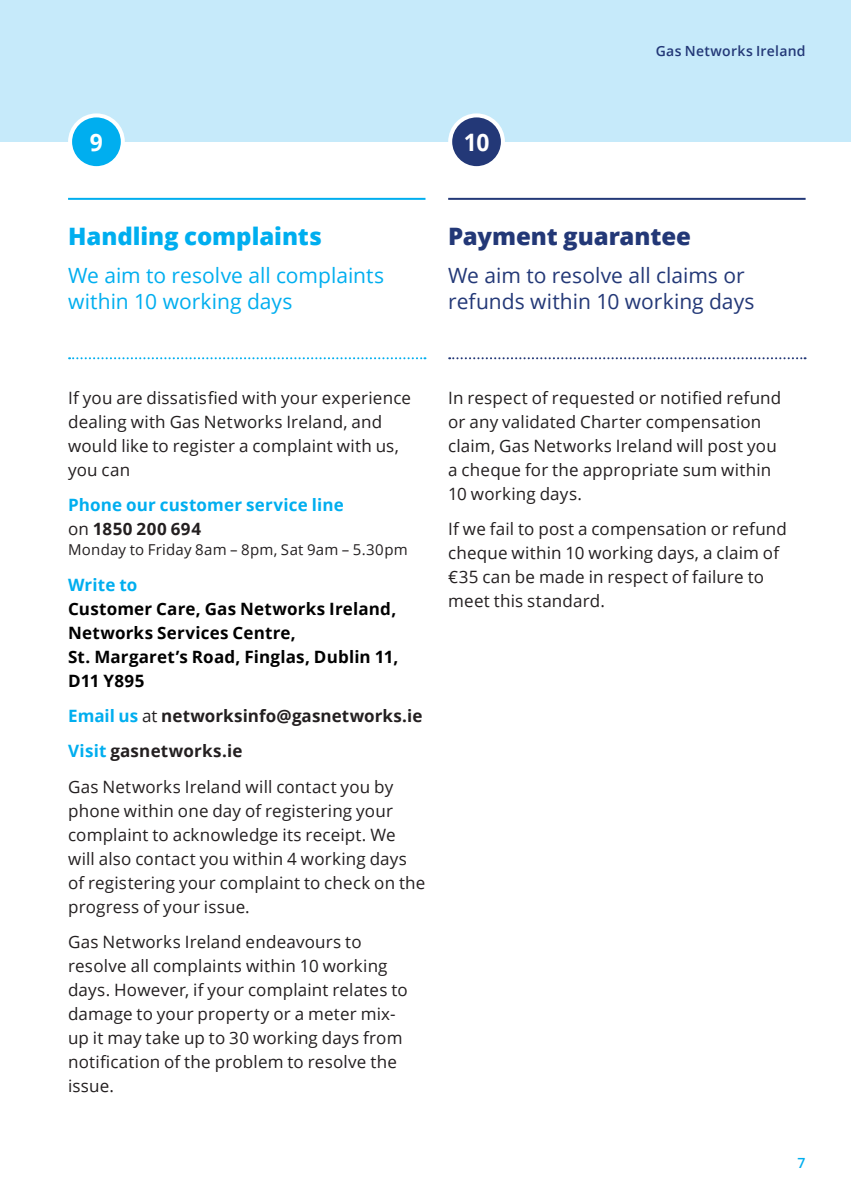
<style>
.page{position:relative;width:851px;height:1191px;background:#fff}
.page>*{position:absolute;margin:0;border:0;box-sizing:border-box;transform-origin:0 0}
.t1{font:800 24px "Open Sans";color:#00aeef}
.t2{font:800 24px "Open Sans";letter-spacing:-.005em;color:#233877}
.t3{font:700 24px "Open Sans";color:#fff;scale:.95 1}
.t4{font:21px/26px "Open Sans";color:#233877}
.t5{font:21px/26px "Open Sans";color:#00aeef}
.t6{font:17px/24px "Open Sans";letter-spacing:.01em;color:#231f20}
.t7{font:700 17px/24px "Open Sans";letter-spacing:.01em;color:#000}
.t8{font:700 17px/35.4px "Open Sans";letter-spacing:.005em;color:#231f20}
.t9{font:700 17px/24px "Open Sans";letter-spacing:.01em;color:#00aeef}
.t10{font:15px "Open Sans";letter-spacing:.015em;color:#231f20}
.t11{font:600 14px "Open Sans";letter-spacing:.02em;color:#233877}
.t12{font:600 14px "Open Sans";color:#00aeef}
.s1{font-weight:400;color:#231f20}
.s2{color:#231f20}
.s3{color:#00aeef}
.s4{font-weight:400}
</style>
<div class="page">
<hr style="left:68px;top:198px;width:357px;height:2px;background:#00aeef">
<svg style="left:69px;top:357px;width:356px;height:2px"></svg>
<hr style="left:448px;top:198px;width:357px;height:2px;background:#233877">
<svg style="left:449px;top:357px;width:356px;height:2px"></svg>
<div style="left:0;top:0;width:850px;height:142px;background:#c6eafa"></div>
<div style="left:70px;top:115px;width:53px;height:53px;background:#00aeef;border-radius:50%"></div>
<div style="left:68px;top:113px;width:57px;height:57px;border:4px solid #fff;border-radius:50%"></div>
<div style="left:450px;top:115px;width:53px;height:53px;background:#233877;border-radius:50%"></div>
<div style="left:448px;top:113px;width:57px;height:57px;border:4px solid #fff;border-radius:50%"></div>
<h1 class="t3" style="left:90px;top:125px;width:15px">9</h1>
<h1 class="t3" style="left:463px;top:125px;width:28px">10</h1>
<p class="t11" style="left:655px;top:41px;width:151px">Gas Networks Ireland</p>
<h1 class="t1" style="left:68px;top:218px;width:255px">Handling complaints</h1>
<p class="t5" style="left:68px;top:261px;width:317px">We aim to resolve all complaints within 10 working days</p>
<h1 class="t2" style="left:448px;top:218px;width:244px">Payment guarantee</h1>
<p class="t4" style="left:448px;top:261px;width:308px">We aim to resolve all claims or refunds within 10 working days</p>
<p class="t6" style="left:68px;top:385px;width:344px">If you are dissatisfied with your experience dealing with Gas Networks Ireland, and would like to register a complaint with us, you can</p>
<p class="t9" style="left:68px;top:493px;width:277px">Phone our customer service line <span class="s1">on</span> <span class="s2">1850 200 694</span></p>
<p class="t10" style="left:68px;top:539px;width:341px">Monday to Friday 8am – 8pm, Sat 9am – 5.30pm</p>
<p class="t9" style="left:68px;top:572px;width:71px">Write to</p>
<p class="t7" style="left:68px;top:596px;width:332px">Customer Care, Gas Networks Ireland,<br>Networks Services Centre,<br>St. Margaret’s Road, Finglas, Dublin 11,<br>D11 Y895</p>
<p class="t8" style="left:68px;top:698px;width:356px"><span class="s3">Email us</span> <span class="s4">at</span> networksinfo@gasnetworks.ie<br><span class="s3">Visit</span> gasnetworks.ie<br><span class="s4">Gas Networks Ireland will contact you by</span></p>
<p class="t6" style="left:68px;top:798px;width:359px">phone within one day of registering your complaint to acknowledge its receipt. We will also contact you within 4 working days of registering your complaint to check on the progress of your issue.</p>
<p class="t6" style="left:68px;top:929px;width:341px">Gas Networks Ireland endeavours to resolve all complaints within 10 working days. However, if your complaint relates to damage to your property or a meter mix&shy;up it may take up to 30 working days from notification of the problem to resolve the issue.</p>
<p class="t6" style="left:448px;top:385px;width:334px">In respect of requested or notified refund or any validated Charter compensation claim, Gas Networks Ireland will post you a cheque for the appropriate sum within 10 working days.</p>
<p class="t6" style="left:448px;top:517px;width:340px">If we fail to post a compensation or refund cheque within 10 working days, a claim of €35 can be made in respect of failure to meet this standard.</p>
<p class="t12" style="left:797px;top:1153px;width:9px">7</p>
</div>
